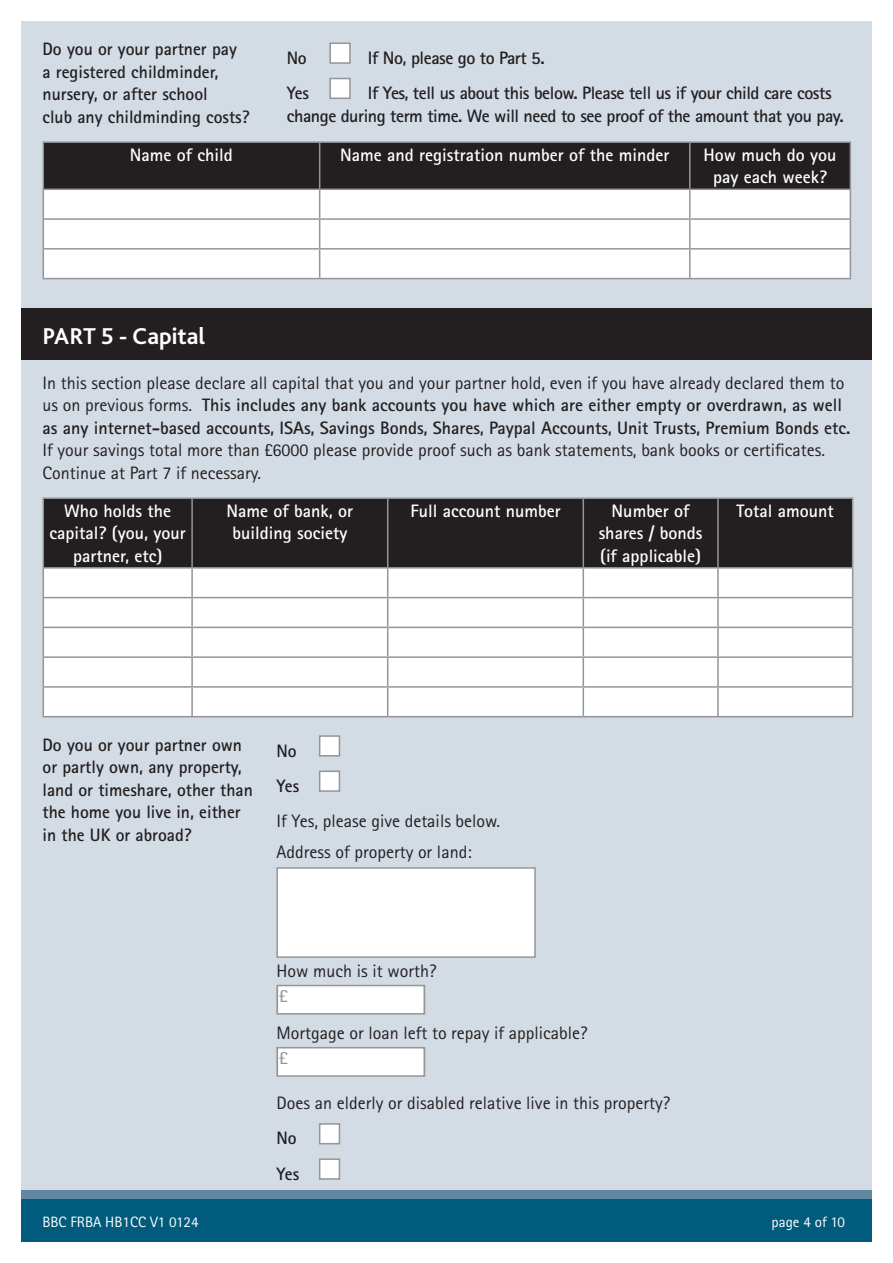
<style>
.page{position:relative;width:893px;height:1263px;background:#fff}
.page>*{position:absolute;margin:0;border:0;box-sizing:border-box;transform-origin:0 0}
.White_Heading{font:700 24px "Bliss";color:#fff}
.Body_Text{font:18px/22.5px "Rotis Sans Serif Pro";color:#231f20}
.Questions{font:700 18px/22.5px "Rotis Sans Serif Pro";color:#231f20}
.Table_Heading{font:700 18px/22.5px "Rotis Sans Serif Pro";color:#fff;text-align:center}
.Questions-2{font:700 18px/22.5px "Rotis Sans Serif Pro";letter-spacing:-.025em;color:#231f20}
.Questions-3{font:18px "Rotis Sans Serif Pro";color:#939598;scale:1.12 1}
.t1{font:15px "Rotis Sans Serif Pro";color:#fff}
.s1{font-weight:700}
</style>
<div class="page">
<div style="left:21px;top:21px;width:851px;height:1221px;background:#d3dbe4"></div>
<div style="left:21px;top:1190px;width:851px;height:51px;background:#6088a3"></div>
<div style="left:21px;top:1199px;width:851px;height:42px;background:#005b7d"></div>
<div style="left:21px;top:309px;width:851px;height:51px;background:#231f20"></div>
<div style="left:329px;top:43px;width:22px;height:21px;background:#fff;border:2px solid #939598"></div>
<div style="left:329px;top:78px;width:22px;height:21px;background:#fff;border:2px solid #939598"></div>
<hr style="left:43px;top:141px;width:277px;height:2px;background:#939598">
<hr style="left:320px;top:141px;width:370px;height:2px;background:#939598">
<hr style="left:690px;top:141px;width:161px;height:2px;background:#939598">
<svg style="left:43px;top:142px;width:808px;height:136px;background:#b0afaf"></svg>
<hr style="left:43px;top:278px;width:277px;height:1px;background:#939598">
<hr style="left:320px;top:278px;width:370px;height:1px;background:#939598">
<hr style="left:690px;top:278px;width:161px;height:1px;background:#939598">
<div style="left:44px;top:499px;width:808px;height:68px;background:#231f20"></div>
<div style="left:44px;top:569px;width:808px;height:147px;background:#fff"></div>
<hr style="left:43px;top:497px;width:149px;height:2px;background:#939598">
<hr style="left:43px;top:499px;width:1px;height:68px;background:#939598">
<hr style="left:192px;top:497px;width:196px;height:2px;background:#939598">
<hr style="left:191px;top:499px;width:2px;height:68px;background:#939598">
<hr style="left:388px;top:497px;width:195px;height:2px;background:#939598">
<hr style="left:387px;top:499px;width:1px;height:68px;background:#939598">
<hr style="left:583px;top:497px;width:135px;height:2px;background:#939598">
<hr style="left:583px;top:499px;width:1px;height:68px;background:#939598">
<hr style="left:718px;top:497px;width:135px;height:2px;background:#939598">
<hr style="left:717px;top:499px;width:2px;height:68px;background:#939598">
<hr style="left:852px;top:499px;width:1px;height:68px;background:#939598">
<hr style="left:43px;top:567px;width:149px;height:2px;background:#939598">
<hr style="left:192px;top:567px;width:196px;height:2px;background:#939598">
<hr style="left:191px;top:569px;width:2px;height:28px;background:#939598">
<hr style="left:388px;top:567px;width:195px;height:2px;background:#939598">
<hr style="left:583px;top:567px;width:135px;height:2px;background:#939598">
<hr style="left:718px;top:567px;width:135px;height:2px;background:#939598">
<hr style="left:717px;top:569px;width:2px;height:28px;background:#939598">
<hr style="left:43px;top:597px;width:149px;height:1px;background:#939598">
<hr style="left:192px;top:597px;width:196px;height:1px;background:#939598">
<hr style="left:191px;top:598px;width:2px;height:29px;background:#939598">
<hr style="left:388px;top:597px;width:195px;height:1px;background:#939598">
<hr style="left:583px;top:597px;width:135px;height:1px;background:#939598">
<hr style="left:718px;top:597px;width:135px;height:1px;background:#939598">
<hr style="left:717px;top:598px;width:2px;height:29px;background:#939598">
<hr style="left:43px;top:627px;width:149px;height:1px;background:#939598">
<hr style="left:192px;top:627px;width:196px;height:1px;background:#939598">
<hr style="left:191px;top:628px;width:2px;height:28px;background:#939598">
<hr style="left:388px;top:627px;width:195px;height:1px;background:#939598">
<hr style="left:583px;top:627px;width:135px;height:1px;background:#939598">
<hr style="left:718px;top:627px;width:135px;height:1px;background:#939598">
<hr style="left:717px;top:628px;width:2px;height:28px;background:#939598">
<hr style="left:43px;top:656px;width:149px;height:2px;background:#939598">
<hr style="left:192px;top:656px;width:196px;height:2px;background:#939598">
<hr style="left:191px;top:658px;width:2px;height:28px;background:#939598">
<hr style="left:388px;top:656px;width:195px;height:2px;background:#939598">
<hr style="left:583px;top:656px;width:135px;height:2px;background:#939598">
<hr style="left:718px;top:656px;width:135px;height:2px;background:#939598">
<hr style="left:717px;top:658px;width:2px;height:28px;background:#939598">
<hr style="left:43px;top:686px;width:149px;height:2px;background:#939598">
<svg style="left:43px;top:569px;width:1px;height:147px"></svg>
<hr style="left:192px;top:686px;width:196px;height:2px;background:#939598">
<hr style="left:191px;top:688px;width:2px;height:28px;background:#939598">
<hr style="left:388px;top:686px;width:195px;height:2px;background:#939598">
<svg style="left:387px;top:569px;width:1px;height:147px"></svg>
<hr style="left:583px;top:686px;width:135px;height:2px;background:#939598">
<svg style="left:583px;top:569px;width:1px;height:147px"></svg>
<hr style="left:718px;top:686px;width:135px;height:2px;background:#939598">
<hr style="left:717px;top:688px;width:2px;height:28px;background:#939598">
<svg style="left:852px;top:569px;width:1px;height:147px"></svg>
<hr style="left:43px;top:716px;width:149px;height:1px;background:#939598">
<hr style="left:192px;top:716px;width:196px;height:1px;background:#939598">
<hr style="left:388px;top:716px;width:195px;height:1px;background:#939598">
<hr style="left:583px;top:716px;width:135px;height:1px;background:#939598">
<hr style="left:718px;top:716px;width:135px;height:1px;background:#939598">
<div style="left:319px;top:735px;width:21px;height:21px;background:#fff;border:2px solid #939598"></div>
<div style="left:319px;top:770px;width:21px;height:22px;background:#fff;border:2px solid #939598"></div>
<div style="left:319px;top:1123px;width:21px;height:21px;background:#fff;border:2px solid #939598"></div>
<div style="left:319px;top:1158px;width:21px;height:22px;background:#fff;border:2px solid #939598"></div>
<div style="left:276px;top:867px;width:260px;height:91px;background:#fff;border:2px solid #939598"></div>
<div style="left:277px;top:985px;width:147px;height:29px;background:#fff"></div>
<div style="left:276px;top:985px;width:149px;height:29px;border:2px solid #939598"></div>
<div style="left:277px;top:1048px;width:147px;height:28px;background:#fff"></div>
<div style="left:276px;top:1047px;width:149px;height:30px;border:2px solid #939598"></div>
<p class="Questions" style="left:43px;top:38px;width:209px">Do you or your partner pay<br>a registered childminder, nursery, or after school<br>club any childminding costs?</p>
<p class="Table_Heading" style="left:130px;top:143px;width:104px">Name of child</p>
<p class="Table_Heading" style="left:340px;top:143px;width:331px">Name and registration number of the minder</p>
<p class="Table_Heading" style="left:704px;top:143px;width:135px">How much do you pay each week?</p>
<p class="Questions" style="left:287px;top:46px;width:21px">No</p>
<p class="Questions-2" style="left:368px;top:46px;width:178px">If No, please go to Part 5.</p>
<p class="Questions" style="left:287px;top:82px;width:23px">Yes</p>
<p class="Questions-2" style="left:287px;top:82px;width:558px;text-indent:81px">If Yes, tell us about this below. Please tell us if your child care costs change during term time. We will need to see proof of the amount that you pay.</p>
<p class="White_Heading" style="left:43px;top:321px;width:164px">PART 5 - Capital</p>
<p class="Body_Text" style="left:43px;top:371px;width:809px">In this section please declare all capital that you and your partner hold, even if you have already declared them to us on previous forms. <span class="s1">This includes any bank accounts you have which are either empty or overdrawn, as well as any internet-based accounts, ISAs, Savings Bonds, Shares, Paypal Accounts, Unit Trusts, Premium Bonds etc.<br></span>If your savings total more than £6000 please provide proof such as bank statements, bank books or certificates.<br>Continue at Part 7 if necessary.</p>
<p class="Table_Heading" style="left:50px;top:499px;width:138px">Who holds the capital? (you, your partner, etc)</p>
<p class="Table_Heading" style="left:227px;top:499px;width:128px">Name of bank, or building society</p>
<p class="Table_Heading" style="left:410px;top:499px;width:152px">Full account number</p>
<p class="Table_Heading" style="left:599px;top:499px;width:105px">Number of shares / bonds (if applicable)</p>
<p class="Table_Heading" style="left:737px;top:499px;width:99px">Total amount</p>
<p class="Questions" style="left:43px;top:733px;width:212px">Do you or your partner own or partly own, any property, land or timeshare, other than the home you live in, either in the UK or abroad?</p>
<p class="Questions" style="left:276px;top:739px;width:22px">No</p>
<p class="Questions" style="left:276px;top:774px;width:24px">Yes</p>
<p class="Body_Text" style="left:276px;top:810px;width:225px">If Yes, please give details below.</p>
<p class="Body_Text" style="left:276px;top:841px;width:197px">Address of property or land:</p>
<p class="Body_Text" style="left:276px;top:959px;width:161px">How much is it worth?</p>
<p class="Questions-3" style="left:279px;top:985px;width:10px">£</p>
<p class="Body_Text" style="left:276px;top:1021px;width:313px">Mortgage or loan left to repay if applicable?</p>
<p class="Questions-3" style="left:279px;top:1048px;width:10px">£</p>
<p class="Body_Text" style="left:276px;top:1092px;width:395px">Does an elderly or disabled relative live in this property?</p>
<p class="Questions" style="left:276px;top:1127px;width:22px">No</p>
<p class="Questions" style="left:276px;top:1162px;width:24px">Yes</p>
<p class="t1" style="left:43px;top:1213px;width:158px">BBC FRBA HB1CC V1 0124</p>
<p class="t1" style="left:771px;top:1213px;width:75px">page 4 of 10</p>
</div>
